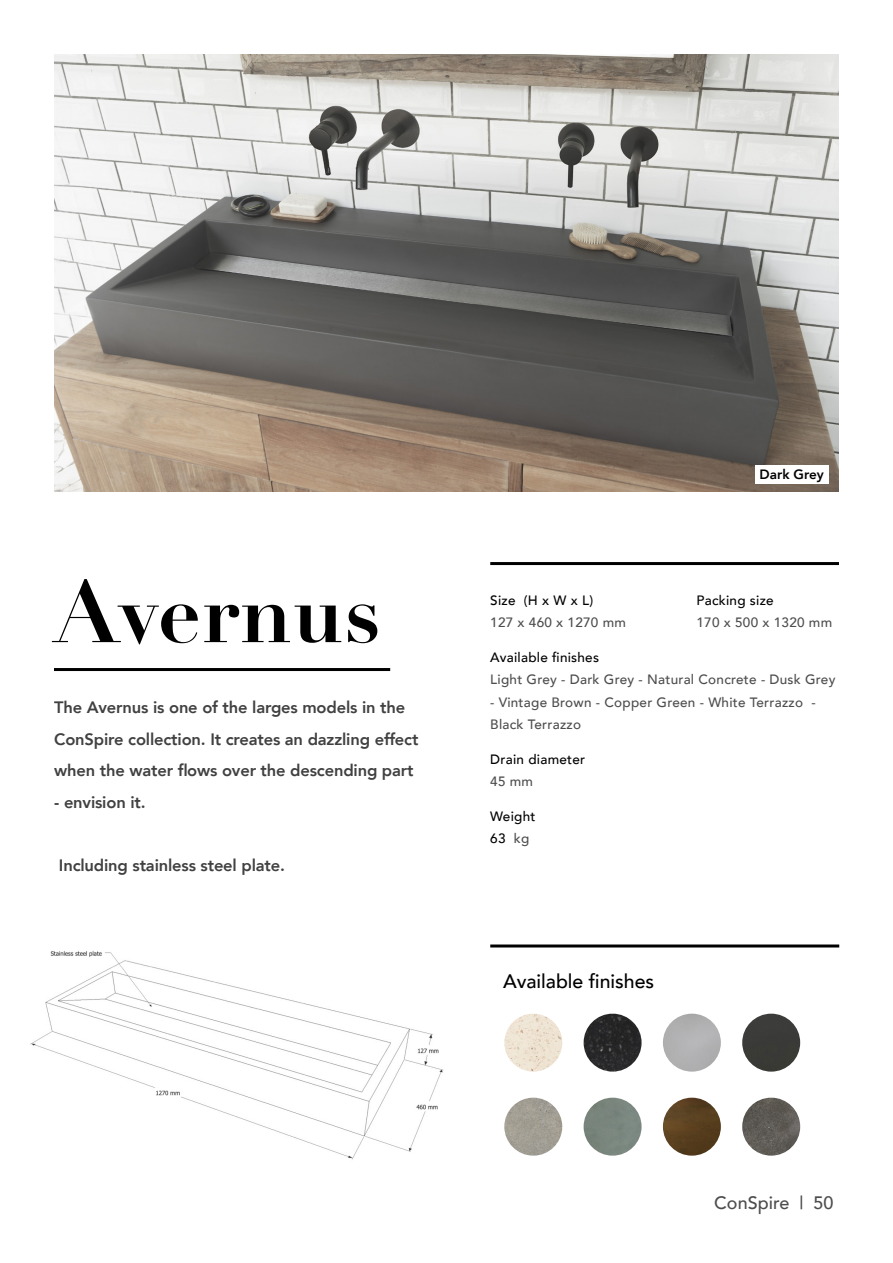
<style>
.page{position:relative;width:893px;height:1263px;background:#fff}
.page>*{position:absolute;margin:0;border:0;box-sizing:border-box;transform-origin:0 0}
.t1{font:700 85.2px "Didot";color:#000}
.t2{font:500 19.5px "Avenir";color:#000}
.t3{font:500 18px "Avenir";color:#4d4d4d}
.t4{font:800 16.5px/31.5px "Avenir";letter-spacing:-.01em;color:#000}
.t5{font:500 13.5px/22.5px "Avenir";letter-spacing:.02em;color:#4d4d4d}
.t6{font:500 13.5px "Avenir";letter-spacing:.02em;color:#000}
.t7{font:800 13.5px "Avenir";color:#000}
.s1{color:#4d4d4d}
</style>
<div class="page">
<img style="left:54px;top:54px;width:785px;height:437px">
<hr style="left:490px;top:562px;width:349px;height:3px;background:#000">
<hr style="left:490px;top:944px;width:349px;height:3px;background:#000">
<hr style="left:54px;top:668px;width:336px;height:3px;background:#000">
<div style="left:742px;top:1014px;width:58px;height:57px;background:#3a3b38;border-radius:29px"></div>
<div style="left:663px;top:1014px;width:58px;height:57px;background:#b1b1b2;border-radius:29px"></div>
<img style="left:663px;top:1098px;width:58px;height:58px;border-radius:29px">
<img style="left:504px;top:1014px;width:58px;height:57px;border-radius:29px">
<img style="left:584px;top:1014px;width:58px;height:57px;border-radius:29px">
<img style="left:504px;top:1098px;width:58px;height:58px;border-radius:29px">
<img style="left:742px;top:1098px;width:58px;height:58px;border-radius:29px">
<div style="left:584px;top:1098px;width:58px;height:58px;background:#7a867e;border-radius:29px"></div>
<img style="left:30px;top:951px;width:414px;height:209px">
<div style="left:755px;top:465px;width:73px;height:19px;background:#fff"></div>
<p class="t1" style="left:54px;top:558px;width:328px">Avernus</p>
<p class="t4" style="left:54px;top:692px;width:366px">The Avernus is one of the larges models in the<br>ConSpire collection. It creates an dazzling effect when the water flows over the descending part</p>
<p class="t4" style="left:54px;top:786px;width:93px">- envision it.</p>
<p class="t4" style="left:59px;top:849px;width:227px">Including stainless steel plate.</p>
<p class="t7" style="left:760px;top:463px;width:66px">Dark Grey</p>
<p class="t6" style="left:490px;top:588px;width:104px">Size (H x W x L)</p>
<p class="t6" style="left:696px;top:588px;width:79px">Packing size</p>
<p class="t5" style="left:490px;top:611px;width:137px">127 x 460 x 1270 mm</p>
<p class="t5" style="left:696px;top:611px;width:137px">170 x 500 x 1320 mm</p>
<p class="t6" style="left:490px;top:645px;width:110px">Available finishes</p>
<p class="t5" style="left:490px;top:668px;width:347px">Light Grey - Dark Grey - Natural Concrete - Dusk Grey</p>
<p class="t5" style="left:490px;top:690px;width:327px">- Vintage Brown - Copper Green - White Terrazzo -<br>Black Terrazzo</p>
<p class="t6" style="left:490px;top:747px;width:97px">Drain diameter</p>
<p class="t5" style="left:490px;top:770px;width:44px">45 mm</p>
<p class="t6" style="left:490px;top:804px;width:47px">Weight</p>
<p class="t6" style="left:490px;top:827px;width:41px">63 <span class="s1">kg</span></p>
<p class="t2" style="left:503px;top:964px;width:152px">Available finishes</p>
<p class="t3" style="left:714px;top:1187px;width:121px">ConSpire | 50</p>
</div>
